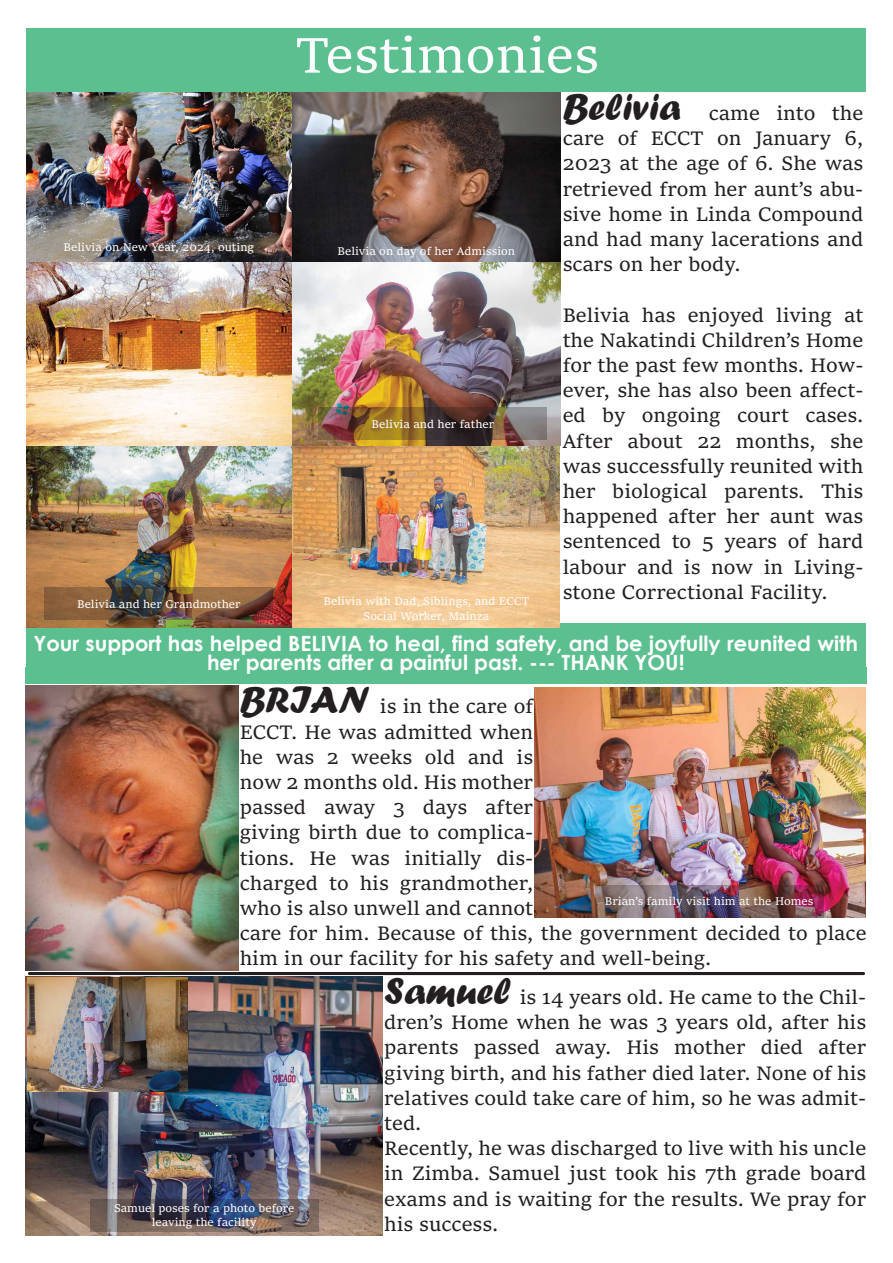
<style>
.page{position:relative;width:893px;height:1263px;background:#fff}
.page>*{position:absolute;margin:0;border:0;box-sizing:border-box;transform-origin:0 0}
.t1{font:54px "Sitka Banner";color:#fff}
.t2{font:21px/25.2px "Sitka Banner";color:#231f20}
.t3{font:700 21px/19.5px "Century Gothic";color:#fff;text-align:center}
.t4{font:12px/14.4px "Sitka Banner";color:#fff;text-align:center}
.s1{font-family:"Forte";font-size:39px}
</style>
<div class="page">
<img style="left:26px;top:91px;width:534px;height:354px">
<div style="left:26px;top:28px;width:839px;height:63px;background:#5bbf90"></div>
<div style="left:26px;top:624px;width:839px;height:60px;background:#5bbf90"></div>
<img style="left:293px;top:447px;width:267px;height:180px">
<img style="left:26px;top:447px;width:265px;height:180px">
<img style="left:26px;top:686px;width:212px;height:284px">
<hr style="left:28px;top:972px;width:837px;height:3px;background:#231f20;border-radius:2px">
<img style="left:535px;top:688px;width:330px;height:229px">
<img style="left:26px;top:976px;width:357px;height:260px">
<img style="left:28px;top:978px;width:160px;height:113px">
<img style="left:319px;top:408px;width:228px;height:32px">
<img style="left:45px;top:587px;width:228px;height:32px">
<img style="left:595px;top:885px;width:228px;height:32px">
<img style="left:90px;top:1199px;width:228px;height:32px">
<h1 class="t1" style="left:295px;top:16px;width:305px">Testimonies</h1>
<p class="t2" style="left:563px;top:99px;width:302px;text-align:justify"><span class="s1">Belivia</span> came into the care of ECCT on January 6, 2023 at the age of 6. She was retrieved from her aunt’s abu&shy;sive home in Linda Compound and had many lacerations and scars on her body.</p>
<p class="t2" style="left:563px;top:301px;width:302px;text-align:justify">Belivia has enjoyed living at the Nakatindi Children’s Home for the past few months. How&shy;ever, she has also been affect&shy;ed by ongoing court cases.<br>After about 22 months, she was successfully reunited with her biological parents. This happened after her aunt was sentenced to 5 years of hard labour and is now in Living&shy;stone Correctional Facility.</p>
<p class="t3" style="left:33px;top:632px;width:826px">Your support has helped BELIVIA to heal, find safety, and be joyfully reunited with her parents after a painful past. --- THANK YOU!</p>
<p class="t4" style="left:64px;top:239px;width:192px">Belivia on New Year, 2024, outing</p>
<p class="t4" style="left:338px;top:244px;width:179px">Belivia on day of her Admission</p>
<p class="t4" style="left:372px;top:416px;width:124px">Belivia and her father</p>
<p class="t4" style="left:324px;top:594px;width:207px">Belivia with Dad, Siblings, and ECCT<br>Social Worker, Mainza</p>
<p class="t4" style="left:77px;top:596px;width:165px">Belivia and her Grandmother</p>
<p class="t2" style="left:240px;top:693px;width:628px"><span class="s1">BRIAN</span> is in the care of<br>ECCT. He was admitted when<br>he was 2 weeks old and is<br>now 2 months old. His mother<br>passed away 3 days after<br>giving birth due to complica-<br>tions. He was initially dis-<br>charged to his grandmother,<br>who is also unwell and cannot<br>care for him. Because of this, the government decided to place him in our facility for his safety and well-being.</p>
<p class="t2" style="left:384px;top:983px;width:484px"><span class="s1">Samuel</span> is 14 years old. He came to the Chil&shy;dren’s Home when he was 3 years old, after his parents passed away. His mother died after giving birth, and his father died later. None of his relatives could take care of him, so he was admit&shy;ted.<br>Recently, he was discharged to live with his uncle in Zimba. Samuel just took his 7th grade board exams and is waiting for the results. We pray for his success.</p>
<p class="t4" style="left:605px;top:894px;width:210px">Brian’s family visit him at the Homes</p>
<p class="t4" style="left:114px;top:1200px;width:182px">Samuel poses for a photo before leaving the facility</p>
</div>
